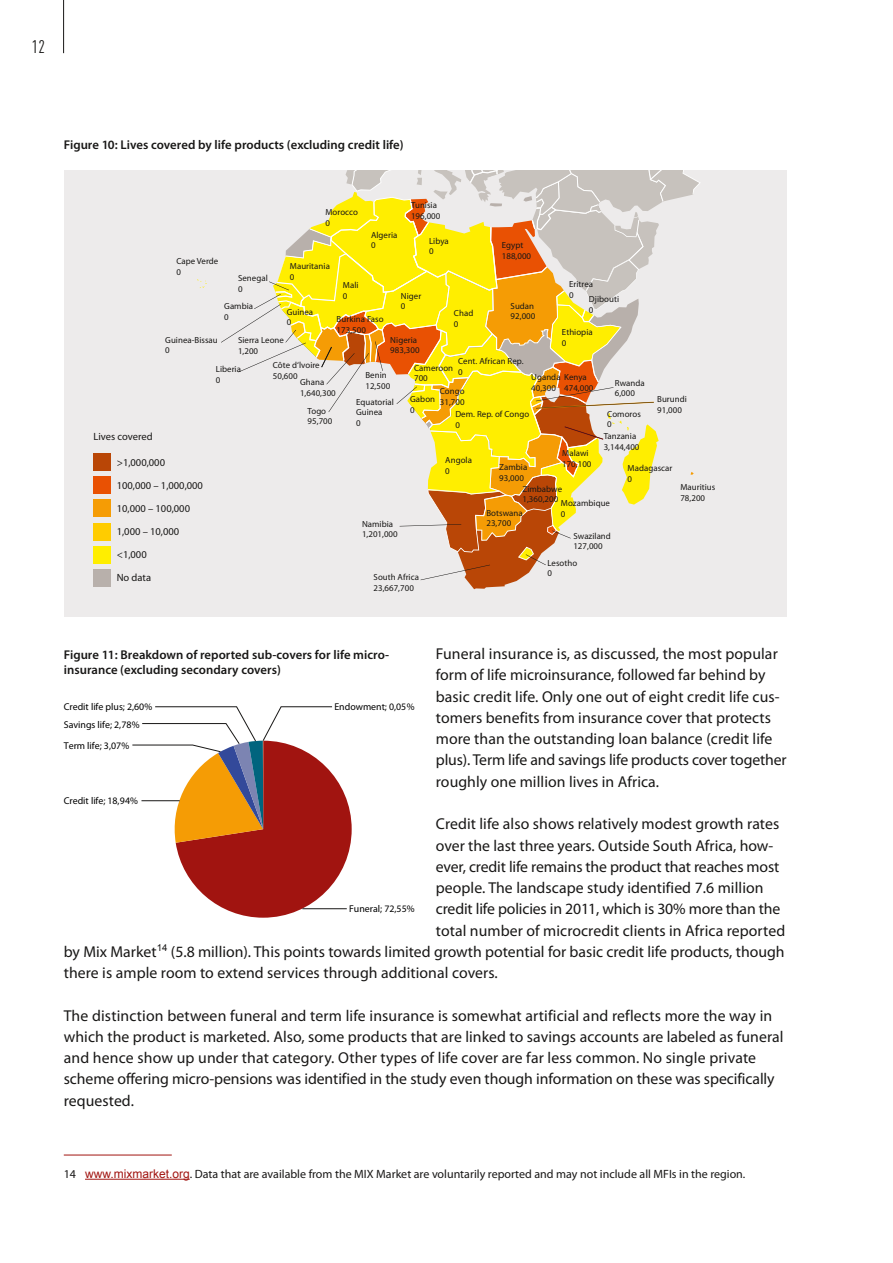
<style>
.page{position:relative;width:893px;height:1263px;background:#fff}
.page>*{position:absolute;margin:0;border:0;box-sizing:border-box;transform-origin:0 0}
.t1{font:18px "DIN Cond";color:#181716}
.t2{font:15.75px/21.3px "Myriad Pro";letter-spacing:.005em;color:#181716}
.t3{font:600 12.75px/15.3px "Myriad Pro";letter-spacing:.005em;color:#181716}
.t4{font:12px "Myriad Pro";color:#181716}
.t5{font:10.5px/23.1px "Myriad Pro";color:#181716}
.t6{font:9.9px "Myriad Pro";color:#000}
.t7{font:8.85px/10.6px "Myriad Pro";letter-spacing:.005em;color:#181716}
.s1{font-family:"Arial";color:#a11410}
</style>
<div class="page">
<hr style="left:63px;top:0;width:1px;height:53px;background:#181716">
<div style="left:64px;top:170px;width:723px;height:447px;background:#edebeb"></div>
<svg style="left:221px;top:170px;width:479px;height:419px"></svg>
<svg style="left:197px;top:279px;width:10px;height:9px"></svg>
<hr style="left:64px;top:1155px;width:108px;height:1px;background:#a11410">
<hr style="left:85px;top:1179px;width:105px;height:1px;background:#a11410">
<svg style="left:132px;top:706px;width:220px;height:212px"></svg>
<hr style="left:302px;top:908px;width:45px;height:1px;background:#181716">
<div style="left:94px;top:523px;width:17px;height:17px;background:#fc0"></div>
<div style="left:94px;top:499px;width:17px;height:18px;background:#f59c05"></div>
<div style="left:94px;top:476px;width:17px;height:18px;background:#e95103"></div>
<div style="left:94px;top:546px;width:17px;height:18px;background:#fe0"></div>
<div style="left:94px;top:569px;width:17px;height:18px;background:#b8b0ab"></div>
<div style="left:94px;top:453px;width:17px;height:18px;background:#b94606"></div>
<p class="t1" style="left:32px;top:36px;width:14px">12</p>
<p class="t3" style="left:64px;top:137px;width:341px">Figure 10: Lives covered by life products (excluding credit life)</p>
<p class="t7" style="left:325px;top:207px;width:34px">Morocco<br>0</p>
<p class="t7" style="left:411px;top:200px;width:31px">Tunisia<br>196,000</p>
<p class="t7" style="left:371px;top:229px;width:28px">Algeria<br>0</p>
<p class="t7" style="left:429px;top:235px;width:21px">Libya<br>0</p>
<p class="t7" style="left:502px;top:240px;width:31px">Egypt<br>188,000</p>
<p class="t7" style="left:176px;top:255px;width:44px">Cape Verde<br>0</p>
<p class="t7" style="left:290px;top:261px;width:42px">Mauritania<br>0</p>
<p class="t7" style="left:238px;top:273px;width:31px">Senegal<br>0</p>
<p class="t7" style="left:224px;top:300px;width:31px">Gambia<br>0</p>
<p class="t7" style="left:238px;top:335px;width:47px">Sierra Leone<br>1,200</p>
<p class="t7" style="left:569px;top:279px;width:26px">Eritrea<br>0</p>
<p class="t7" style="left:589px;top:294px;width:32px">Djibouti<br>0</p>
<p class="t7" style="left:343px;top:280px;width:17px">Mali<br>0</p>
<p class="t7" style="left:401px;top:290px;width:22px">Niger<br>0</p>
<p class="t7" style="left:511px;top:300px;width:26px">Sudan<br>92,000</p>
<p class="t7" style="left:287px;top:306px;width:28px">Guinea<br>0</p>
<p class="t7" style="left:273px;top:359px;width:48px">Côte d‘lvoire<br>50,600</p>
<p class="t7" style="left:300px;top:377px;width:37px">Ghana<br>1,640,300</p>
<p class="t7" style="left:308px;top:405px;width:26px">Togo<br>95,700</p>
<p class="t7" style="left:454px;top:308px;width:21px">Chad<br>0</p>
<p class="t7" style="left:337px;top:313px;width:49px">Burkina Faso<br>173,500</p>
<p class="t7" style="left:562px;top:327px;width:32px">Ethiopia<br>0</p>
<p class="t7" style="left:531px;top:372px;width:57px">Uganda Kenya<br>40,300</p>
<p class="t7" style="left:165px;top:334px;width:54px">Guinea-Bissau<br>0</p>
<p class="t7" style="left:390px;top:334px;width:31px">Nigeria<br>983,300</p>
<p class="t7" style="left:414px;top:362px;width:41px">Cameroon<br>700</p>
<p class="t7" style="left:440px;top:386px;width:26px">Congo<br>31,700</p>
<p class="t7" style="left:455px;top:408px;width:75px">Dem. Rep. of Congo<br>0</p>
<p class="t7" style="left:458px;top:356px;width:67px">Cent. African Rep.<br>0</p>
<p class="t7" style="left:216px;top:364px;width:27px">Liberia<br>0</p>
<p class="t7" style="left:365px;top:370px;width:26px">Benin<br>12,500</p>
<p class="t7" style="left:615px;top:377px;width:31px">Rwanda<br>6,000</p>
<p class="t7" style="left:564px;top:382px;width:31px">474,000</p>
<p class="t7" style="left:410px;top:394px;width:27px">Gabon<br>0</p>
<p class="t7" style="left:356px;top:396px;width:39px">Equatorial<br>Guinea<br>0</p>
<p class="t7" style="left:607px;top:408px;width:35px">Comoros<br>0</p>
<p class="t7" style="left:657px;top:394px;width:31px">Burundi<br>91,000</p>
<p class="t5" style="left:94px;top:425px;width:61px">Lives covered</p>
<p class="t5" style="left:117px;top:450px;width:50px">&gt;1,000,000</p>
<p class="t5" style="left:117px;top:473px;width:88px">100,000 – 1,000,000<br>10,000 – 100,000</p>
<p class="t5" style="left:117px;top:520px;width:64px">1,000 – 10,000 &lt;1,000<br>No data</p>
<p class="t7" style="left:362px;top:518px;width:37px">Namibia<br>1,201,000</p>
<p class="t7" style="left:374px;top:572px;width:47px">South Africa<br>23,667,700</p>
<p class="t7" style="left:445px;top:455px;width:28px">Angola<br>0</p>
<p class="t7" style="left:499px;top:462px;width:30px">Zambia<br>93,000</p>
<p class="t7" style="left:562px;top:448px;width:31px">Malawi<br>170,100</p>
<p class="t7" style="left:604px;top:430px;width:37px">Tanzania<br>3,144,400</p>
<p class="t7" style="left:628px;top:463px;width:46px">Madagascar<br>0</p>
<p class="t7" style="left:522px;top:483px;width:41px">Zimbabwe<br>1,360,200</p>
<p class="t7" style="left:561px;top:498px;width:51px">Mozambique<br>0</p>
<p class="t7" style="left:486px;top:507px;width:38px">Botswana<br>23,700</p>
<p class="t7" style="left:573px;top:530px;width:39px">Swaziland<br>127,000</p>
<p class="t7" style="left:547px;top:557px;width:31px">Lesotho<br>0</p>
<p class="t7" style="left:680px;top:482px;width:36px">Mauritius<br>78,200</p>
<p class="t2" style="left:436px;top:643px;width:352px">Funeral insurance is, as discussed, the most popular form of life microinsurance, followed far behind by basic credit life. Only one out of eight credit life cus&shy;tomers benefits from insurance cover that protects more than the outstanding loan balance (credit life plus). Term life and savings life products cover together roughly one million lives in Africa.</p>
<p class="t2" style="left:436px;top:813px;width:345px">Credit life also shows relatively modest growth rates</p>
<p class="t2" style="left:436px;top:834px;width:339px">over the last three years. Outside South Africa, how-</p>
<p class="t2" style="left:436px;top:856px;width:345px">ever, credit life remains the product that reaches most</p>
<p class="t2" style="left:436px;top:877px;width:329px">people. The landscape study identified 7.6 million</p>
<p class="t2" style="left:436px;top:898px;width:346px">credit life policies in 2011, which is 30% more than the</p>
<p class="t2" style="left:436px;top:919px;width:351px">total number of microcredit clients in Africa reported</p>
<p class="t2" style="left:64px;top:941px;width:722px">by Mix Market<sup>14</sup> (5.8 million). This points towards limited growth potential for basic credit life products, though</p>
<p class="t2" style="left:64px;top:962px;width:435px">there is ample room to extend services through additional covers.</p>
<p class="t2" style="left:64px;top:1004px;width:721px">The distinction between funeral and term life insurance is somewhat artificial and reflects more the way in which the product is marketed. Also, some products that are linked to savings accounts are labeled as funeral and hence show up under that category. Other types of life cover are far less common. No single private scheme offering micro-pensions was identified in the study even though information on these was specifically requested.</p>
<p class="t3" style="left:64px;top:646px;width:326px">Figure 11: Breakdown of reported sub-covers for life micro&shy;insurance (excluding secondary covers)</p>
<p class="t6" style="left:64px;top:700px;width:90px">Credit life plus; 2,60%</p>
<p class="t6" style="left:334px;top:700px;width:82px">Endowment; 0,05%</p>
<p class="t6" style="left:64px;top:718px;width:77px">Savings life; 2,78%</p>
<p class="t6" style="left:64px;top:739px;width:67px">Term life; 3,07%</p>
<p class="t6" style="left:64px;top:794px;width:76px">Credit life; 18,94%</p>
<p class="t6" style="left:349px;top:902px;width:67px">Funeral; 72,55%</p>
<p class="t4" style="left:64px;top:1166px;width:683px">14 <span class="s1">www.mixmarket.org</span>. Data that are available from the MIX Market are voluntarily reported and may not include all MFIs in the region.</p>
</div>
